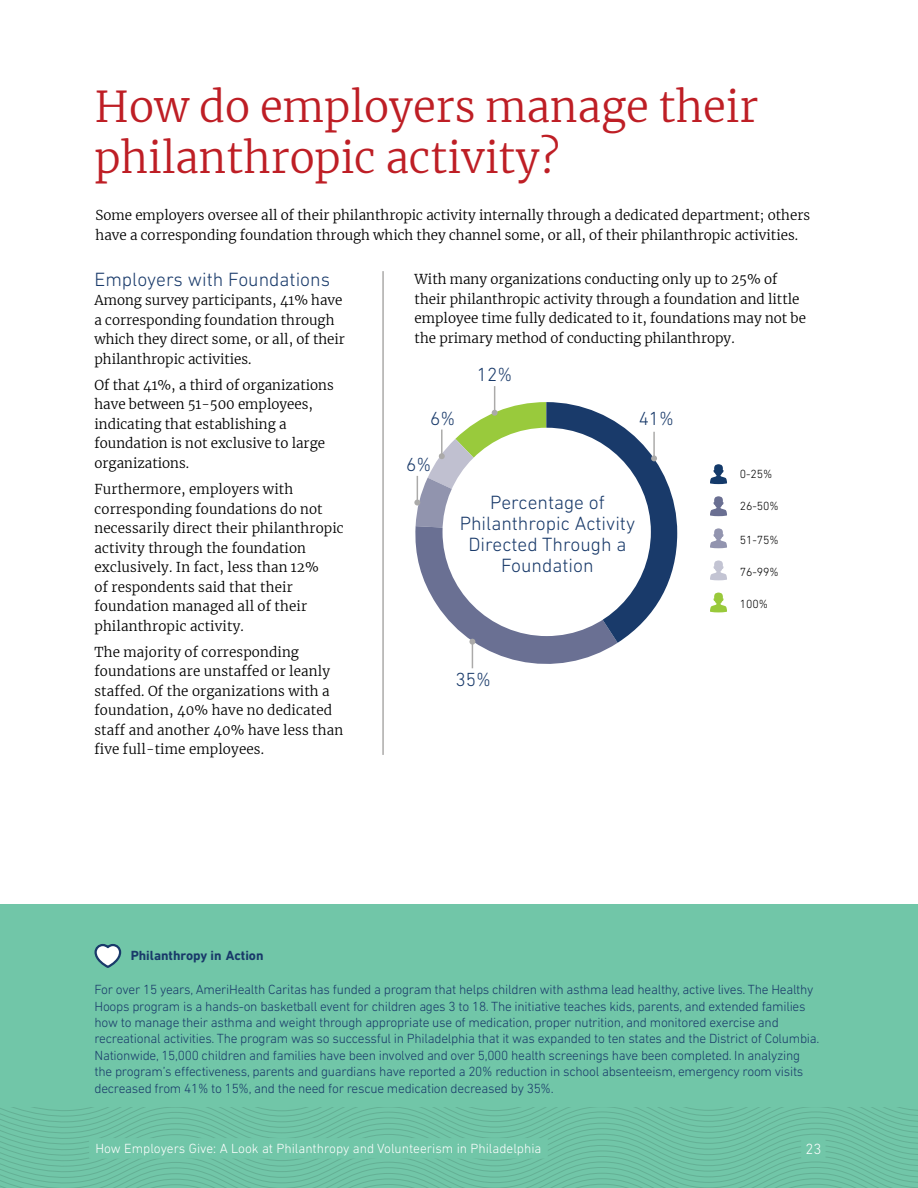
<style>
.page{position:relative;width:918px;height:1188px;background:#fff}
.page>*{position:absolute;margin:0;border:0;box-sizing:border-box;transform-origin:0 0}
.t1{font:300 42px/50.4px "Merriweather";color:#be1e25}
.t2{font:300 19.5px/21px "DIN Next LT Pro";color:#193a6a;text-align:center}
.t3{font:300 19.35px "DIN Next LT Pro";color:#193a6a}
.t4{font:300 15px "DIN Next LT Pro";color:#fff}
.t5{font:300 13.5px/19.5px "Merriweather";color:#000}
.t6{font:300 13.5px/16.5px "DIN Next LT Pro";letter-spacing:-.02em;color:#193a6a}
.t7{font:300 13.5px "DIN Next LT Pro";color:#fff}
.t8{font:700 13.5px "DIN Next LT Pro";color:#193a6a}
.t9{font:300 12px "DIN Next LT Pro";letter-spacing:-.01em;color:#000}
</style>
<div class="page">
<div style="left:0;top:904px;width:918px;height:284px;background:#71c6a8"></div>
<svg style="left:94px;top:944px;width:28px;height:24px"></svg>
<svg style="left:0;top:1107px;width:918px;height:81px"></svg>
<div style="left:90px;top:1139px;width:457px;height:19px;background:#71c6a8"></div>
<div style="left:802px;top:1139px;width:23px;height:19px;background:#71c6a8"></div>
<hr style="left:382px;top:271px;width:2px;height:484px;background:#abaaa9">
<svg style="left:710px;top:464px;width:17px;height:20px"></svg>
<svg style="left:710px;top:496px;width:17px;height:20px"></svg>
<svg style="left:710px;top:528px;width:17px;height:20px"></svg>
<svg style="left:710px;top:560px;width:17px;height:20px"></svg>
<svg style="left:710px;top:592px;width:17px;height:20px"></svg>
<svg style="left:414px;top:386px;width:263px;height:283px"></svg>
<h1 class="t1" style="left:94px;top:81px;width:665px">How do employers manage their philanthropic activity?</h1>
<p class="t5" style="left:96px;top:205px;width:716px">Some employers oversee all of their philanthropic activity internally through a dedicated department; others have a corresponding foundation through which they channel some, or all, of their philanthropic activities.</p>
<h2 class="t2" style="left:94px;top:268px;width:237px">Employers with Foundations</h2>
<p class="t5" style="left:94px;top:290px;width:252px">Among survey participants, 41% have a corresponding foundation through which they direct some, or all, of their philanthropic activities.</p>
<p class="t5" style="left:94px;top:375px;width:241px">Of that 41%, a third of organizations have between 51-500 employees, indicating that establishing a foundation is not exclusive to large organizations.</p>
<p class="t5" style="left:94px;top:479px;width:251px">Furthermore, employers with corresponding foundations do not necessarily direct their philanthropic activity through the foundation exclusively. In fact, less than 12%<br>of respondents said that their foundation managed all of their philanthropic activity.</p>
<p class="t5" style="left:94px;top:642px;width:250px">The majority of corresponding foundations are unstaffed or leanly staffed. Of the organizations with a foundation, 40% have no dedicated staff and another 40% have less than five full-time employees.</p>
<p class="t5" style="left:415px;top:269px;width:393px">With many organizations conducting only up to 25% of their philanthropic activity through a foundation and little employee time fully dedicated to it, foundations may not be the primary method of conducting philanthropy.</p>
<h3 class="t3" style="left:430px;top:407px;width:27px">6%</h3>
<h3 class="t3" style="left:406px;top:453px;width:27px">6%</h3>
<h3 class="t3" style="left:477px;top:364px;width:37px">12%</h3>
<h3 class="t3" style="left:639px;top:408px;width:37px">41%</h3>
<h2 class="t2" style="left:460px;top:492px;width:177px">Percentage of<br>Philanthropic Activity<br>Directed Through a<br>Foundation</h2>
<h3 class="t3" style="left:456px;top:668px;width:37px">35%</h3>
<p class="t9" style="left:740px;top:467px;width:34px">0-25%</p>
<p class="t9" style="left:740px;top:499px;width:40px">26-50%</p>
<p class="t9" style="left:740px;top:533px;width:40px">51-75%</p>
<p class="t9" style="left:740px;top:565px;width:40px">76-99%</p>
<p class="t9" style="left:740px;top:597px;width:30px">100%</p>
<p class="t8" style="left:131px;top:948px;width:134px">Philanthropy in Action</p>
<p class="t6" style="left:94px;top:981px;width:727px">For over 15 years, AmeriHealth Caritas has funded a program that helps children with asthma lead healthy, active lives. The Healthy Hoops program is a hands-on basketball event for children ages 3 to 18. The initiative teaches kids, parents, and extended families how to manage their asthma and weight through appropriate use of medication, proper nutrition, and monitored exercise and recreational activities. The program was so successful in Philadelphia that it was expanded to ten states and the District of Columbia.<br>Nationwide, 15,000 children and families have been involved and over 5,000 health screenings have been completed. In analyzing the program’s effectiveness, parents and guardians have reported a 20% reduction in school absenteeism, emergency room visits decreased from 41% to 15%, and the need for rescue medication decreased by 35%.</p>
<p class="t7" style="left:95px;top:1141px;width:448px">How Employers Give: A Look at Philanthropy and Volunteerism in Philadelphia</p>
<p class="t4" style="left:805px;top:1140px;width:17px">23</p>
</div>
